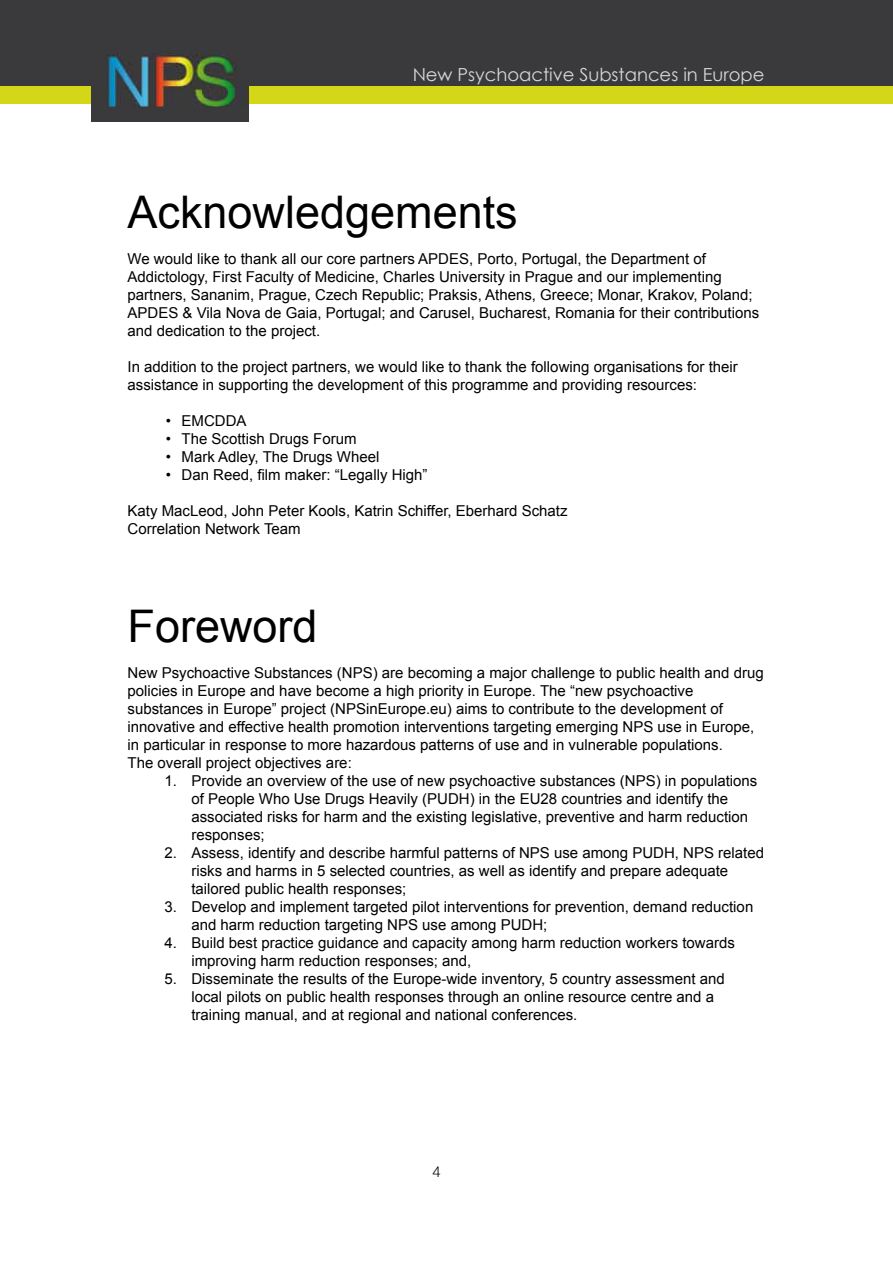
<style>
.page{position:relative;width:893px;height:1263px;background:#fff}
.page>*{position:absolute;margin:0;border:0;box-sizing:border-box;transform-origin:0 0}
.t1{font:45px "Arial";color:#000}
.t2{font:18px "Century Gothic";color:#fff}
.t3{font:15px/18px "Arial";color:#000}
.t4{font:300 15px "Helvetica Neue";color:#000}
</style>
<div class="page">
<div style="left:0;top:0;width:893px;height:95px;background:#3a393b"></div>
<div style="left:0;top:86px;width:893px;height:18px;background:#d4d717"></div>
<div style="left:91px;top:42px;width:158px;height:79px;background:#3a393b"></div>
<img style="left:107px;top:54px;width:132px;height:53px">
<p class="t2" style="left:412px;top:64px;width:354px">New Psychoactive Substances in Europe</p>
<h1 class="t1" style="left:128px;top:183px;width:392px">Acknowledgements</h1>
<p class="t3" style="left:128px;top:250px;width:633px">We would like to thank all our core partners APDES, Porto, Portugal, the Department of Addictology, First Faculty of Medicine, Charles University in Prague and our implementing partners, Sananim, Prague, Czech Republic; Praksis, Athens, Greece; Monar, Krakov, Poland; APDES &amp; Vila Nova de Gaia, Portugal; and Carusel, Bucharest, Romania for their contributions and dedication to the project.</p>
<p class="t3" style="left:128px;top:358px;width:612px">In addition to the project partners, we would like to thank the following organisations for their assistance in supporting the development of this programme and providing resources:</p>
<p class="t3" style="left:166px;top:412px;width:82px">• EMCDDA</p>
<p class="t3" style="left:166px;top:430px;width:192px">• The Scottish Drugs Forum</p>
<p class="t3" style="left:166px;top:448px;width:215px">• Mark Adley, The Drugs Wheel</p>
<p class="t3" style="left:166px;top:466px;width:263px">• Dan Reed, film maker: “Legally High”</p>
<p class="t3" style="left:128px;top:502px;width:441px">Katy MacLeod, John Peter Kools, Katrin Schiffer, Eberhard Schatz<br>Correlation Network Team</p>
<h1 class="t1" style="left:128px;top:597px;width:192px">Foreword</h1>
<p class="t3" style="left:128px;top:664px;width:638px">New Psychoactive Substances (NPS) are becoming a major challenge to public health and drug policies in Europe and have become a high priority in Europe. The “new psychoactive substances in Europe” project (NPSinEurope.eu) aims to contribute to the development of innovative and effective health promotion interventions targeting emerging NPS use in Europe, in particular in response to more hazardous patterns of use and in vulnerable populations.<br>The overall project objectives are:</p>
<p class="t3" style="left:191px;top:772px;width:568px;text-indent:-27px">1. Provide an overview of the use of new psychoactive substances (NPS) in populations of People Who Use Drugs Heavily (PUDH) in the EU28 countries and identify the associated risks for harm and the existing legislative, preventive and harm reduction responses;</p>
<p class="t3" style="left:191px;top:844px;width:574px;text-indent:-27px">2. Assess, identify and describe harmful patterns of NPS use among PUDH, NPS related risks and harms in 5 selected countries, as well as identify and prepare adequate tailored public health responses;</p>
<p class="t3" style="left:191px;top:898px;width:563px;text-indent:-27px">3. Develop and implement targeted pilot interventions for prevention, demand reduction and harm reduction targeting NPS use among PUDH;</p>
<p class="t3" style="left:191px;top:934px;width:545px;text-indent:-27px">4. Build best practice guidance and capacity among harm reduction workers towards improving harm reduction responses; and,</p>
<p class="t3" style="left:191px;top:970px;width:535px;text-indent:-27px">5. Disseminate the results of the Europe-wide inventory, 5 country assessment and local pilots on public health responses through an online resource centre and a training manual, and at regional and national conferences.</p>
<p class="t4" style="left:432px;top:1159px;width:10px">4</p>
</div>
